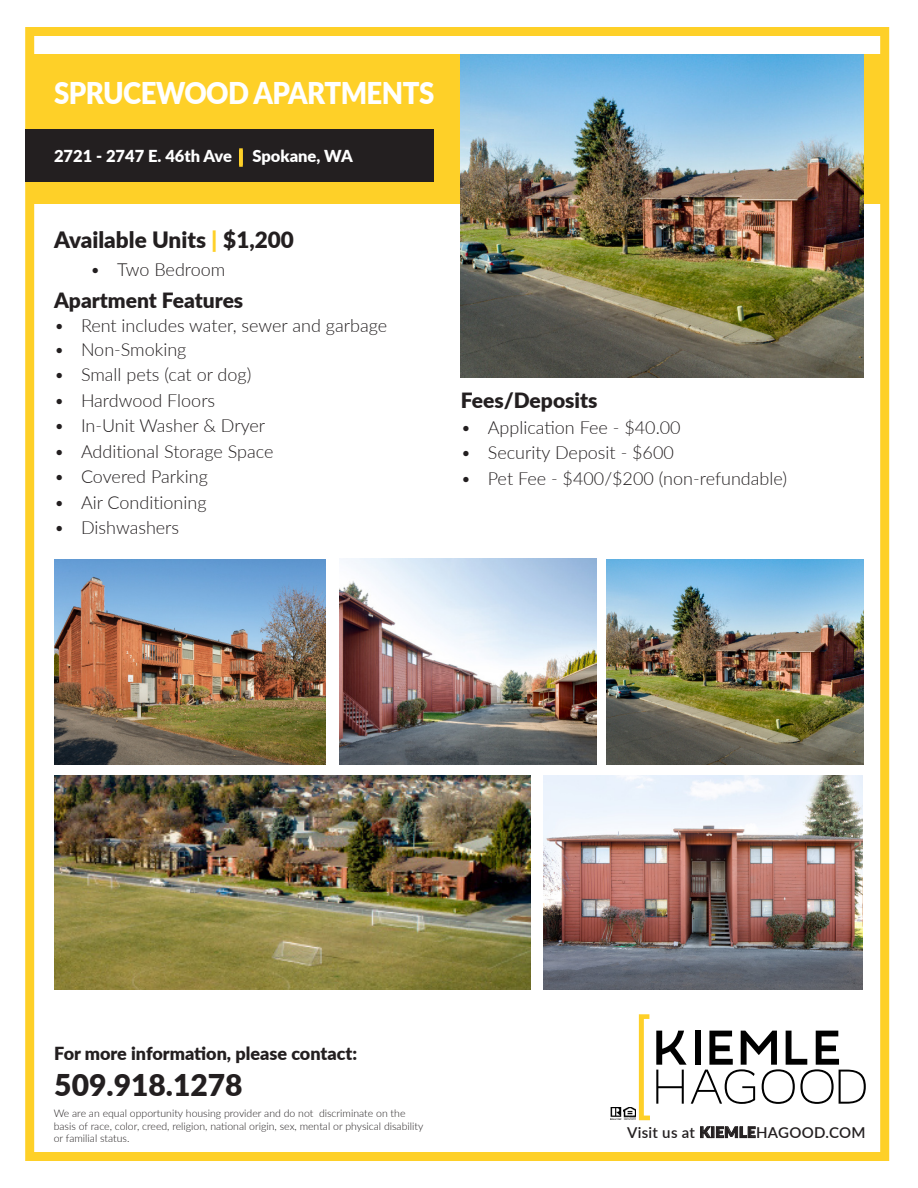
<style>
.page{position:relative;width:918px;height:1188px;background:#fff}
.page>*{position:absolute;margin:0;border:0;box-sizing:border-box;transform-origin:0 0}
.t1{font:900 30px "Lato";letter-spacing:-.02em;color:#fff;scale:.92 1}
.t2{font:900 30px "Lato";color:#231f20}
.t3{font:900 22.5px "Lato";color:#231f20}
.t4{font:900 21px "Lato";color:#231f20}
.t5{font:300 18px "Lato";color:#231f20}
.t6{font:900 18px "Lato";color:#231f20}
.t7{font:900 16.5px "Lato";color:#fff}
.t8{font:600 15px "Lato";letter-spacing:.02em;color:#231f20}
.t9{font:300 10.5px/12.6px "Lato";color:#231f20}
.s1{font-weight:300;color:#fed028}
.s2{color:#fed028}
.s3{font-weight:900}
</style>
<div class="page">
<div style="left:25px;top:27px;width:864px;height:1134px;border:9px solid #fed028"></div>
<div style="left:29px;top:54px;width:855px;height:149px;background:#fed028"></div>
<img style="left:54px;top:559px;width:272px;height:205px">
<img style="left:461px;top:54px;width:403px;height:324px">
<div style="left:25px;top:130px;width:409px;height:52px;background:#231f20"></div>
<svg style="left:656px;top:1031px;width:210px;height:73px"></svg>
<img style="left:54px;top:776px;width:477px;height:214px">
<img style="left:607px;top:559px;width:257px;height:205px">
<svg style="left:611px;top:1014px;width:39px;height:106px"></svg>
<img style="left:339px;top:559px;width:257px;height:205px">
<img style="left:544px;top:776px;width:319px;height:214px">
<p class="t1" style="left:54px;top:70px;width:415px">SPRUCEWOOD APARTMENTS</p>
<p class="t7" style="left:54px;top:144px;width:300px">2721 - 2747 E. 46th Ave <span class="s1">̵</span> Spokane, WA</p>
<p class="t3" style="left:54px;top:222px;width:241px">Available Units <span class="s2">|</span> $1,200</p>
<p class="t5" style="left:90px;top:257px;width:137px">• Two Bedroom</p>
<p class="t4" style="left:54px;top:284px;width:191px">Apartment Features</p>
<p class="t5" style="left:54px;top:313px;width:335px">• Rent includes water, sewer and garbage</p>
<p class="t5" style="left:54px;top:337px;width:134px">• Non-Smoking</p>
<p class="t5" style="left:54px;top:362px;width:199px">• Small pets (cat or dog)</p>
<p class="t5" style="left:54px;top:388px;width:163px">• Hardwood Floors</p>
<p class="t5" style="left:54px;top:413px;width:213px">• In-Unit Washer &amp; Dryer</p>
<p class="t5" style="left:54px;top:439px;width:221px">• Additional Storage Space</p>
<p class="t5" style="left:54px;top:464px;width:155px">• Covered Parking</p>
<p class="t5" style="left:54px;top:490px;width:154px">• Air Conditioning</p>
<p class="t5" style="left:54px;top:515px;width:127px">• Dishwashers</p>
<p class="t4" style="left:461px;top:385px;width:138px">Fees/Deposits</p>
<p class="t5" style="left:461px;top:415px;width:221px">• Application Fee - $40.00</p>
<p class="t5" style="left:461px;top:440px;width:215px">• Security Deposit - $600</p>
<p class="t5" style="left:461px;top:466px;width:328px">• Pet Fee - $400/$200 (non-refundable)</p>
<p class="t6" style="left:54px;top:1040px;width:304px">For more information, please contact:</p>
<p class="t2" style="left:54px;top:1062px;width:190px">509.918.1278</p>
<p class="t9" style="left:54px;top:1107px;width:371px">We are an equal opportunity housing provider and do not discriminate on the basis of race, color, creed, religion, national origin, sex, mental or physical disability or familial status.</p>
<p class="t8" style="left:627px;top:1121px;width:240px">Visit us at <span class="s3">KIEMLE</span>HAGOOD.COM</p>
</div>
